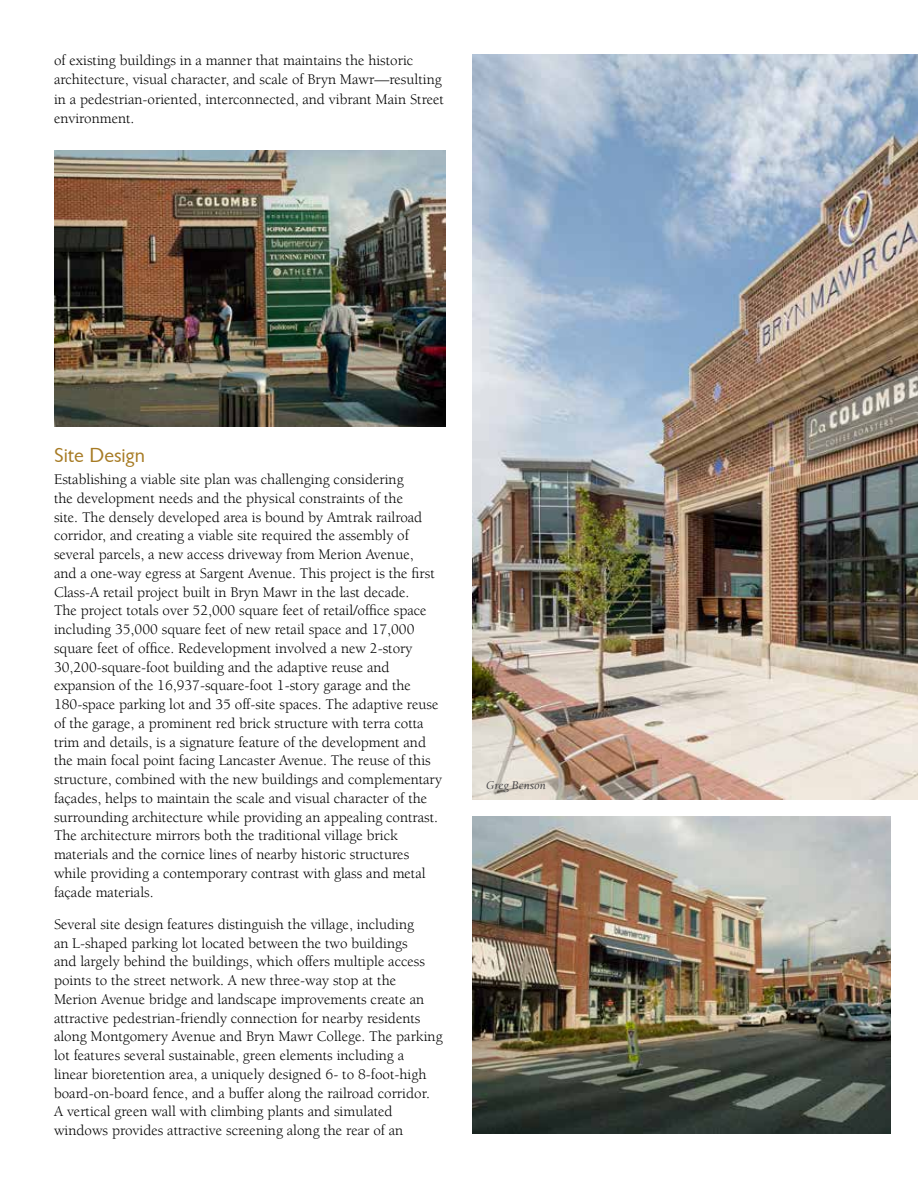
<style>
.page{position:relative;width:918px;height:1188px;background:#fff}
.page>*{position:absolute;margin:0;border:0;box-sizing:border-box;transform-origin:0 0}
.t1{font:21px "Garrison Sans";color:#a77b24}
.t2{font:15px/18.8px "Berkeley LT";color:#000}
.t3{font:italic 12px "Berkeley LT";color:#464547}
</style>
<div class="page">
<img style="left:54px;top:150px;width:392px;height:277px">
<img style="left:472px;top:54px;width:446px;height:745px">
<img style="left:472px;top:816px;width:419px;height:318px">
<p class="t2" style="left:54px;top:50px;width:392px;line-height:19.5px">of existing buildings in a manner that maintains the historic architecture, visual character, and scale of Bryn Mawr—resulting in a pedestrian-oriented, interconnected, and vibrant Main Street environment.</p>
<h1 class="t1" style="left:54px;top:444px;width:93px">Site Design</h1>
<p class="t2" style="left:54px;top:470px;width:389px">Establishing a viable site plan was challenging considering<br>the development needs and the physical constraints of the<br>site. The densely developed area is bound by Amtrak railroad corridor, and creating a viable site required the assembly of several parcels, a new access driveway from Merion Avenue,<br>and a one-way egress at Sargent Avenue. This project is the first Class-A retail project built in Bryn Mawr in the last decade.<br>The project totals over 52,000 square feet of retail/office space including 35,000 square feet of new retail space and 17,000 square feet of office. Redevelopment involved a new 2-story 30,200-square-foot building and the adaptive reuse and expansion of the 16,937-square-foot 1-story garage and the 180-space parking lot and 35 off-site spaces. The adaptive reuse of the garage, a prominent red brick structure with terra cotta trim and details, is a signature feature of the development and the main focal point facing Lancaster Avenue. The reuse of this structure, combined with the new buildings and complementary façades, helps to maintain the scale and visual character of the surrounding architecture while providing an appealing contrast.<br>The architecture mirrors both the traditional village brick materials and the cornice lines of nearby historic structures while providing a contemporary contrast with glass and metal façade materials.</p>
<p class="t2" style="left:54px;top:915px;width:390px">Several site design features distinguish the village, including<br>an L-shaped parking lot located between the two buildings<br>and largely behind the buildings, which offers multiple access points to the street network. A new three-way stop at the Merion Avenue bridge and landscape improvements create an attractive pedestrian-friendly connection for nearby residents along Montgomery Avenue and Bryn Mawr College. The parking lot features several sustainable, green elements including a<br>linear bioretention area, a uniquely designed 6- to 8-foot-high board-on-board fence, and a buffer along the railroad corridor.<br>A vertical green wall with climbing plants and simulated windows provides attractive screening along the rear of an</p>
<p class="t3" style="left:486px;top:779px;width:61px">Greg Benson</p>
</div>
